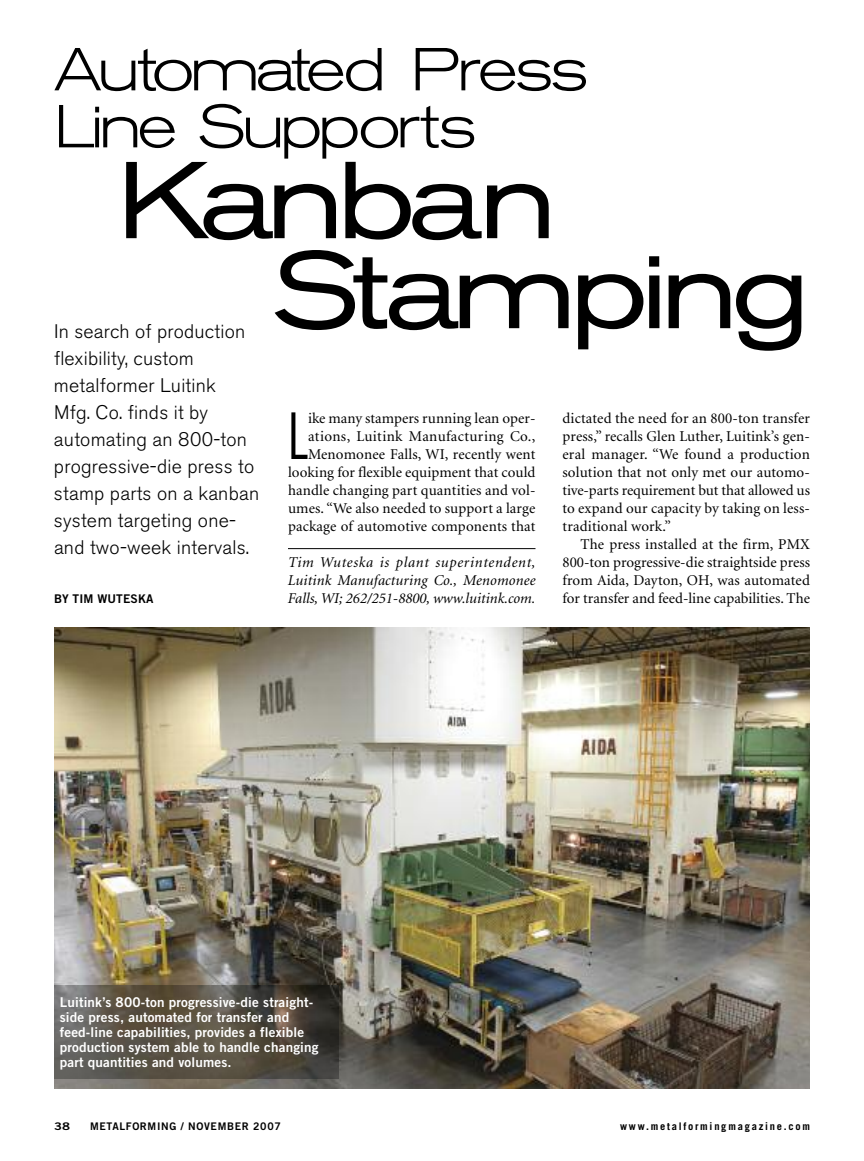
<style>
.page{position:relative;width:864px;height:1161px;background:#fff}
.page>*{position:absolute;margin:0;border:0;box-sizing:border-box;transform-origin:0 0}
.t1{font:expanded 108px "Akzidenz Grotesk BE";letter-spacing:-.07em;color:#000}
.t2{font:64.5px "Trade Gothic Cond Eighteen";color:#000;scale:.8 1}
.t3{font:300 expanded 60px/57px "Akzidenz Grotesk BE";letter-spacing:-.075em;color:#000}
.t4{font:300 19.5px/27px "Akzidenz Grotesk BE";letter-spacing:.01em;color:#000}
.t5{font:15px/18px "Minion";letter-spacing:.01em;color:#000;text-align:justify}
.t6{font:italic 15px/18px "Minion";color:#000;text-align:justify}
.t7{font:13.5px/15px "Trade Gothic Bold Two";letter-spacing:.01em;color:#fff}
.t8{font:12px "Trade Gothic Bold Two";letter-spacing:.01em;color:#000}
.t9{font:700 10.5px "Trade Gothic";letter-spacing:.165em;color:#000}
.t10{font:10.5px "Trade Gothic Bold Two";letter-spacing:.06em;color:#000}
.t11{font:10.5px "Trade Gothic Bold Two";letter-spacing:.06em;color:#000;scale:1.25 1}
</style>
<div class="page">
<img style="left:54px;top:628px;width:756px;height:461px">
<hr style="left:288px;top:548px;width:248px;height:1px;background:#000">
<img style="left:54px;top:985px;width:284px;height:94px">
<h3 class="t3" style="left:54px;top:46px;width:536px">Automated Press<br>Line Supports</h3>
<h1 class="t1" style="left:117px;top:162px;width:442px">Kanban</h1>
<h3 class="t4" style="left:54px;top:319px;width:193px">In search of production flexibility, custom</h3>
<h3 class="t4" style="left:54px;top:373px;width:207px">metalformer Luitink<br>Mfg. Co. finds it by automating an 800-ton progressive-die press to stamp parts on a kanban system targeting one&shy;and two-week intervals.</h3>
<p class="t8" style="left:54px;top:595px;width:101px">BY TIM WUTESKA</p>
<h1 class="t1" style="left:273px;top:252px;width:539px">Stamping</h1>
<p class="t5" style="left:288px;top:410px;width:249px;text-align:right">ike many stampers running lean oper&shy;ations, Luitink Manufacturing Co., Menomonee Falls, WI, recently went looking for flexible equipment that could handle changing part quantities and vol&shy;umes. “We also needed to support a large package of automotive components that</p>
<p class="t5" style="left:563px;top:410px;width:249px">dictated the need for an 800-ton transfer press,” recalls Glen Luther, Luitink’s gen&shy;eral manager. “We found a production solution that not only met our automo&shy;tive-parts requirement but that allowed us to expand our capacity by taking on less&shy;traditional work.”</p>
<p class="t5" style="left:563px;top:536px;width:249px;text-indent:18px">The press installed at the firm, PMX 800-ton progressive-die straightside press from Aida, Dayton, OH, was automated for transfer and feed-line capabilities. The</p>
<h2 class="t2" style="left:288px;top:412px;width:27px">L</h2>
<p class="t6" style="left:288px;top:554px;width:249px">Tim Wuteska is plant superintendent, Luitink Manufacturing Co., Menomonee Falls, WI; 262/251-8800, www.luitink.com.</p>
<p class="t7" style="left:60px;top:996px;width:260px">Luitink’s 800-ton progressive-die straight&shy;side press, automated for transfer and feed-line capabilities, provides a flexible production system able to handle changing part quantities and volumes.</p>
<p class="t11" style="left:54px;top:1122px;width:14px">38</p>
<p class="t10" style="left:90px;top:1122px;width:192px">METALFORMING / NOVEMBER 2007</p>
<p class="t9" style="left:620px;top:1122px;width:191px">www.metalformingmagazine.com</p>
</div>
